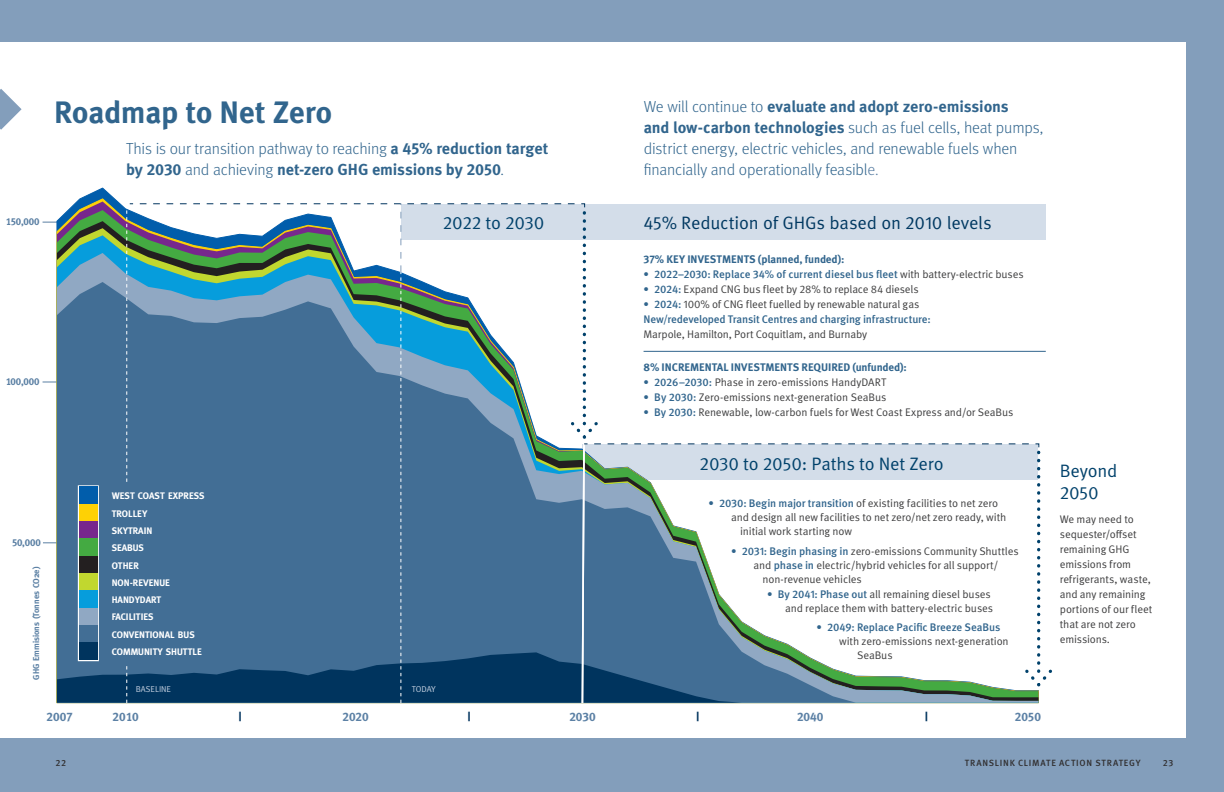
<style>
.page{position:relative;width:1224px;height:792px;background:#839ebb}
.page>*{position:absolute;margin:0;border:0;box-sizing:border-box;transform-origin:0 0}
.TL31_H3{font:700 31px "Meta Pro";letter-spacing:-.015em;color:#31658d}
.Para_16pt_deck{font:18px "Meta OT Norm";letter-spacing:-.01em;color:#00416b}
.Paragraph_1-GREP_Sty{font:18px/22px "Meta OT Norm";letter-spacing:-.01em;color:#00416b}
.Para_16pt_deck-2{font:300 16px/21px "Meta OT";letter-spacing:-.01em;color:#31658d}
.Para_16pt_deck-3{font:700 16px/21px "Meta Pro";letter-spacing:-.01em;color:#31658d}
.t1{font:12.3px "Meta Bold Caps";color:#5c81a5}
.t2{font:12.3px "Meta Bold Caps";color:#00345e}
.Paragraph_1-GREP_Sty-2{font:11px/15px "Meta OT Norm";letter-spacing:-.015em;color:#3e3e3f}
.Paragraph_1-GREP_Sty-3{font:500 11px "Meta Pro";letter-spacing:-.01em;color:#31658d}
.t3{font:700 11px "Meta Pro";color:#31658d}
.t4{font:10.1px "Meta Bold Caps";letter-spacing:-.005em;color:#5a7fa3}
.t5{font:9.5px/17.3px "Meta Bold Caps";color:#fff}
.t6{font:500 9px "Meta Pro";letter-spacing:.08em;color:#312f30}
.t7{font:700 8.5px "Meta";color:#5a7fa3}
.t8{font:8.5px "Meta Caps";color:#c2cedf}
.s1{font-family:"Meta OT";font-weight:300}
.s2{font-family:"Meta Pro";font-weight:700}
.s3{color:#5a7fa3}
.s4{font-family:"Meta OT Norm";font-weight:400;color:#3e3e3f}
.s5{font-family:"Meta Pro";font-weight:500;color:#31658d}
</style>
<div class="page">
<div style="left:0;top:42px;width:1186px;height:695px;background:#fff"></div>
<svg style="left:0;top:89px;width:22px;height:41px"></svg>
<svg style="left:43px;top:543px;width:13px;height:1px"></svg>
<hr style="left:43px;top:382px;width:37px;height:1px;background:#5a7fa3">
<hr style="left:43px;top:222px;width:37px;height:1px;background:#5a7fa3">
<div style="left:57px;top:282px;width:70px;height:370px;background:#426e95"></div>
<svg style="left:57px;top:652px;width:70px;height:51px;background:#1d4e76"></svg>
<svg style="left:127px;top:203px;width:925px;height:501px"></svg>
<div style="left:78px;top:485px;width:21px;height:176px;border:2px solid #fff"></div>
<div style="left:79px;top:504px;width:19px;height:17px;background:#fed105"></div>
<div style="left:79px;top:521px;width:19px;height:17px;background:#77278d"></div>
<div style="left:79px;top:539px;width:19px;height:17px;background:#44aa42"></div>
<div style="left:79px;top:556px;width:19px;height:17px;background:#231f20"></div>
<div style="left:79px;top:573px;width:19px;height:18px;background:#c1d72f"></div>
<div style="left:79px;top:591px;width:19px;height:17px;background:#069ddc"></div>
<div style="left:79px;top:608px;width:19px;height:17px;background:#90a8c3"></div>
<div style="left:79px;top:625px;width:19px;height:18px;background:#426e95"></div>
<div style="left:79px;top:643px;width:19px;height:17px;background:#00345e"></div>
<div style="left:79px;top:487px;width:19px;height:17px;background:#015dab"></div>
<div style="left:116px;top:485px;width:18px;height:178px;background:#426e95"></div>
<hr style="left:644px;top:351px;width:402px;height:1px;background:#31658d">
<p class="t4" style="left:6px;top:216px;width:35px">150,000</p>
<p class="t4" style="left:6px;top:375px;width:35px">100,000</p>
<p class="t4" style="left:12px;top:537px;width:30px">50,000</p>
<p class="t7" style="left:31px;top:680px;width:115px;rotate:-90deg">GHG Emmisions (Tonnes CO2e)</p>
<h3 class="TL31_H3" style="left:54px;top:92px;width:280px">Roadmap to Net Zero</h3>
<p class="Para_16pt_deck-3" style="left:126px;top:138px;width:424px"><span class="s1">This is our transition pathway to reaching</span> a 45% reduction target by 2030 <span class="s1">and achieving</span> net-zero GHG emissions by 2050<span class="s1">.</span></p>
<p class="Para_16pt_deck-2" style="left:644px;top:96px;width:401px">We will continue to <span class="s2">evaluate and adopt zero-emissions<br>and low-carbon technologies</span> such as fuel cells, heat pumps, district energy, electric vehicles, and renewable fuels when financially and operationally feasibl<span class="s3">e.</span></p>
<p class="t5" style="left:112px;top:487px;width:94px">WEST COAST EXPRESS<br>TROLLEY<br>SKYTRAIN<br>SEABUS<br>OTHER<br>NON-REVENUE<br>HANDYDART<br>FACILITIES<br>CONVENTIONAL BUS<br>COMMUNITY SHUTTLE</p>
<p class="Para_16pt_deck" style="left:443px;top:212px;width:103px">2022 to 2030</p>
<h2 class="Para_16pt_deck" style="left:644px;top:212px;width:350px">45% Reduction of GHGs based on 2010 levels</h2>
<p class="t3" style="left:644px;top:252px;width:202px">37% KEY INVESTMENTS (planned, funded):</p>
<p class="Paragraph_1-GREP_Sty-3" style="left:644px;top:267px;width:382px">• 2022–2030: Replace 34% of current diesel bus fleet <span class="s4">with battery-electric buses</span></p>
<p class="Paragraph_1-GREP_Sty-2" style="left:644px;top:282px;width:277px"><span class="s5">• 2024:</span> Expand CNG bus fleet by 28% to replace 84 diesels</p>
<p class="Paragraph_1-GREP_Sty-2" style="left:644px;top:297px;width:277px"><span class="s5">• 2024:</span> 100% of CNG fleet fuelled by renewable natural gas</p>
<p class="Paragraph_1-GREP_Sty-3" style="left:644px;top:312px;width:289px">New/redeveloped Transit Centres and charging infrastructure:</p>
<p class="Paragraph_1-GREP_Sty-2" style="left:644px;top:327px;width:225px">Marpole, Hamilton, Port Coquitlam, and Burnaby</p>
<p class="t3" style="left:644px;top:360px;width:265px">8% INCREMENTAL INVESTMENTS REQUIRED (unfunded):</p>
<p class="Paragraph_1-GREP_Sty-2" style="left:644px;top:375px;width:244px"><span class="s5">• 2026–2030:</span> Phase in zero-emissions HandyDART</p>
<p class="Paragraph_1-GREP_Sty-2" style="left:644px;top:390px;width:245px"><span class="s5">• By 2030:</span> Zero-emissions next-generation SeaBus</p>
<p class="Paragraph_1-GREP_Sty-2" style="left:644px;top:405px;width:371px"><span class="s5">• By 2030:</span> Renewable, low-carbon fuels for West Coast Express and/or SeaBus</p>
<p class="Para_16pt_deck" style="left:700px;top:453px;width:245px">2030 to 2050: Paths to Net Zero</p>
<p class="Paragraph_1-GREP_Sty-2" style="left:709px;top:496px;width:291px"><span class="s5">• 2030: Begin major transition</span> of existing facilities to net zero</p>
<p class="Paragraph_1-GREP_Sty-2" style="left:731px;top:510px;width:277px">and design all new facilities to net zero/net zero ready, with</p>
<p class="Paragraph_1-GREP_Sty-2" style="left:740px;top:524px;width:113px">initial work starting now</p>
<p class="Paragraph_1-GREP_Sty-2" style="left:731px;top:544px;width:289px"><span class="s5">• 2031: Begin phasing in</span> zero-emissions Community Shuttles</p>
<p class="Paragraph_1-GREP_Sty-2" style="left:754px;top:558px;width:247px">and <span class="s5">phase in</span> electric/hybrid vehicles for all support/</p>
<p class="Paragraph_1-GREP_Sty-2" style="left:763px;top:572px;width:101px">non-revenue vehicles</p>
<p class="Paragraph_1-GREP_Sty-2" style="left:767px;top:587px;width:225px"><span class="s5">• By 2041: Phase out</span> all remaining diesel buses</p>
<p class="Paragraph_1-GREP_Sty-2" style="left:785px;top:601px;width:210px">and replace them with battery-electric buses</p>
<p class="Paragraph_1-GREP_Sty-3" style="left:817px;top:620px;width:185px">• 2049: Replace Pacific Breeze SeaBus</p>
<p class="Paragraph_1-GREP_Sty-2" style="left:839px;top:634px;width:171px">with zero-emissions next-generation</p>
<p class="Paragraph_1-GREP_Sty-2" style="left:857px;top:648px;width:37px">SeaBus</p>
<p class="t8" style="left:136px;top:684px;width:37px">BASELINE</p>
<p class="t8" style="left:412px;top:684px;width:25px">TODAY</p>
<p class="t1" style="left:47px;top:709px;width:28px">2007</p>
<p class="t1" style="left:113px;top:709px;width:28px">2010</p>
<p class="t2" style="left:239px;top:709px;width:4px">|</p>
<p class="t1" style="left:342px;top:709px;width:28px">2020</p>
<p class="t2" style="left:468px;top:709px;width:4px">|</p>
<p class="t1" style="left:569px;top:709px;width:28px">2030</p>
<p class="t2" style="left:696px;top:709px;width:4px">|</p>
<p class="t1" style="left:797px;top:709px;width:28px">2040</p>
<p class="t2" style="left:925px;top:709px;width:4px">|</p>
<p class="t1" style="left:1015px;top:709px;width:28px">2050</p>
<p class="Paragraph_1-GREP_Sty" style="left:1060px;top:460px;width:59px">Beyond<br>2050</p>
<p class="Paragraph_1-GREP_Sty-2" style="left:1060px;top:512px;width:94px">We may need to sequester/offset remaining GHG emissions from refrigerants, waste, and any remaining portions of our fleet that are not zero emissions.</p>
<p class="t6" style="left:55px;top:758px;width:12px">22</p>
<p class="t6" style="left:965px;top:758px;width:177px">TRANSLINK CLIMATE ACTION STRATEGY</p>
<p class="t6" style="left:1163px;top:758px;width:12px">23</p>
</div>
